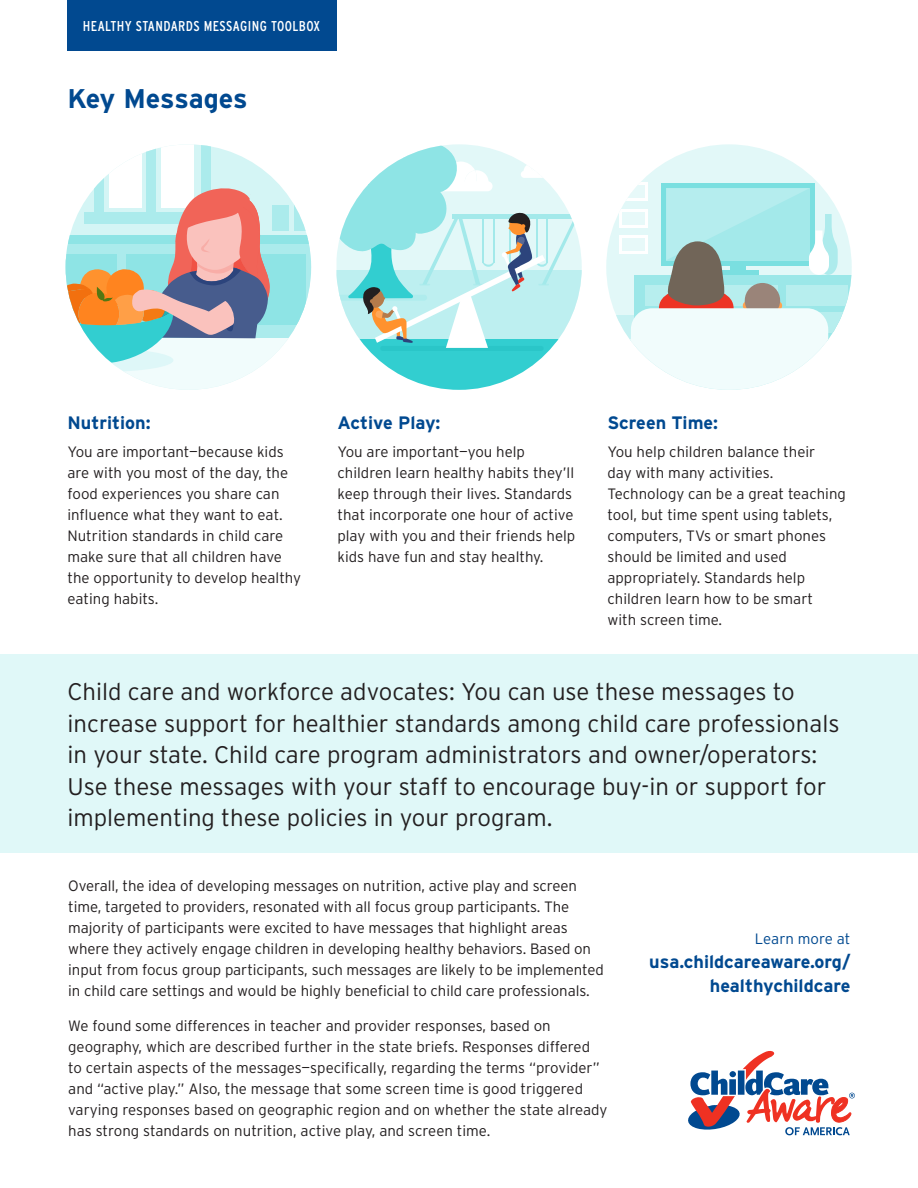
<style>
.page{position:relative;width:918px;height:1188px;background:#fff}
.page>*{position:absolute;margin:0;border:0;box-sizing:border-box;transform-origin:0 0}
.t1{font:700 27px "Interstate";letter-spacing:-.01em;color:#014990}
.Callout{font:300 24px/31.5px "Interstate";color:#231f20}
.Subheading{font:700 18px/24px "Interstate";color:#014990;text-align:right}
.body{font:300 15px/21px "Interstate";color:#231f20}
.Subheading-2{font:300 15px "Interstate";color:#014990}
.t2{font:condensed 14.25px "Interstate";letter-spacing:.03em;color:#fff}
</style>
<div class="page">
<div style="left:68px;top:0;width:270px;height:51px;background:#014990"></div>
<div style="left:0;top:654px;width:918px;height:198px;background:#e0f8f8"></div>
<svg style="left:688px;top:1051px;width:167px;height:84px"></svg>
<div style="left:66px;top:144px;width:245px;height:246px;background:#d4f5f5;border-radius:123px"></div>
<div style="left:161px;top:144px;width:32px;height:63px;background:#fff"></div>
<svg style="left:95px;top:180px;width:8px;height:7px"></svg>
<div style="left:147px;top:144px;width:9px;height:70px;background:#abebec"></div>
<div style="left:202px;top:144px;width:9px;height:70px;background:#abebec"></div>
<svg style="left:66px;top:187px;width:245px;height:203px"></svg>
<div style="left:109px;top:144px;width:32px;height:63px;background:#fff"></div>
<svg style="left:295px;top:187px;width:16px;height:44px"></svg>
<div style="left:272px;top:206px;width:17px;height:25px;background:#abebec"></div>
<svg style="left:367px;top:348px;width:184px;height:42px;fill:#32ced0"></svg>
<div style="left:380px;top:346px;width:164px;height:5px;background:#2ac6c8;border-radius:3px"></div>
<svg style="left:337px;top:144px;width:245px;height:204px"></svg>
<div style="left:606px;top:144px;width:246px;height:246px;background:#e2f8f8;border-radius:123px"></div>
<div style="left:606px;top:315px;width:246px;height:75px;background:#fff"></div>
<div style="left:661px;top:183px;width:154px;height:83px;background:#7adfe0"></div>
<svg style="left:842px;top:275px;width:10px;height:37px"></svg>
<div style="left:786px;top:285px;width:61px;height:20px;background:#b7eeee"></div>
<div style="left:786px;top:312px;width:61px;height:20px;background:#fff"></div>
<div style="left:619px;top:182px;width:29px;height:19px;background:#fff"></div>
<svg style="left:635px;top:185px;width:10px;height:3px"></svg>
<svg style="left:617px;top:188px;width:225px;height:202px"></svg>
<p class="t2" style="left:83px;top:18px;width:239px">HEALTHY STANDARDS MESSAGING TOOLBOX</p>
<p class="t1" style="left:68px;top:83px;width:182px">Key Messages</p>
<p class="Subheading" style="left:68px;top:411px;width:85px">Nutrition:</p>
<p class="body" style="left:68px;top:441px;width:235px">You are important—because kids are with you most of the day, the food experiences you share can influence what they want to eat.<br>Nutrition standards in child care make sure that all children have the opportunity to develop healthy eating habits.</p>
<p class="Subheading" style="left:338px;top:411px;width:105px">Active Play:</p>
<p class="body" style="left:338px;top:441px;width:239px">You are important—you help children learn healthy habits they’ll keep through their lives. Standards that incorporate one hour of active play with you and their friends help kids have fun and stay healthy.</p>
<p class="Subheading" style="left:608px;top:411px;width:112px">Screen Time:</p>
<p class="body" style="left:608px;top:441px;width:240px">You help children balance their<br>day with many activities.<br>Technology can be a great teaching tool, but time spent using tablets, computers, TVs or smart phones should be limited and used appropriately. Standards help children learn how to be smart<br>with screen time.</p>
<p class="Callout" style="left:68px;top:676px;width:774px">Child care and workforce advocates: You can use these messages to increase support for healthier standards among child care professionals in your state. Child care program administrators and owner/operators:<br>Use these messages with your staff to encourage buy-in or support for implementing these policies in your program.</p>
<p class="body" style="left:68px;top:875px;width:537px">Overall, the idea of developing messages on nutrition, active play and screen time, targeted to providers, resonated with all focus group participants. The majority of participants were excited to have messages that highlight areas where they actively engage children in developing healthy behaviors. Based on input from focus group participants, such messages are likely to be implemented in child care settings and would be highly beneficial to child care professionals.</p>
<p class="body" style="left:68px;top:1015px;width:541px">We found some differences in teacher and provider responses, based on geography, which are described further in the state briefs. Responses differed to certain aspects of the messages—specifically, regarding the terms “provider” and “active play.” Also, the message that some screen time is good triggered varying responses based on geographic region and on whether the state already has strong standards on nutrition, active play, and screen time.</p>
<p class="Subheading-2" style="left:755px;top:930px;width:97px">Learn more at</p>
<p class="Subheading" style="left:649px;top:949px;width:203px">usa.childcareaware.org/ healthychildcare</p>
</div>
